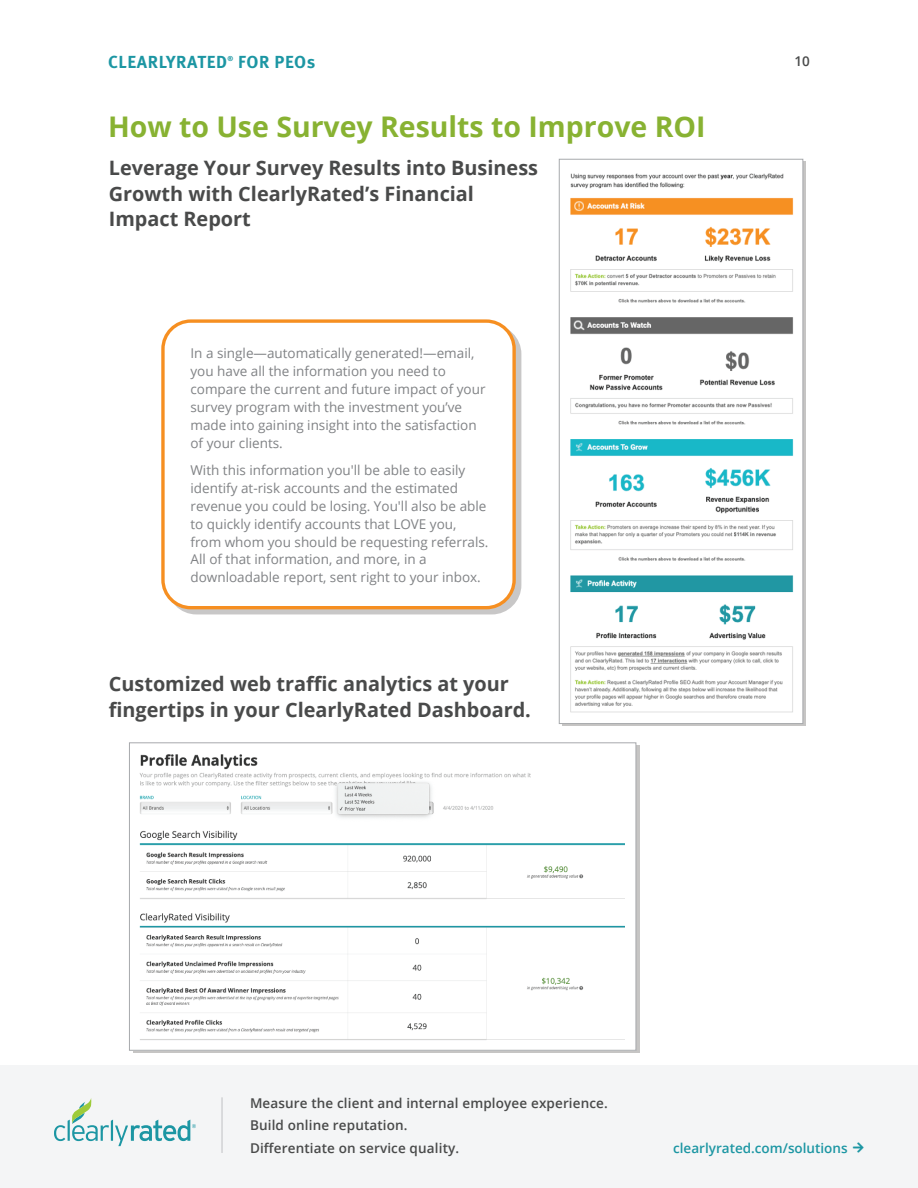
<style>
.page{position:relative;width:918px;height:1188px;background:#fff}
.page>*{position:absolute;margin:0;border:0;box-sizing:border-box;transform-origin:0 0}
.Heading{font:700 28.5px "Open Sans";color:#88b232}
.Subhead{font:700 19.8px/25.5px "Open Sans";color:#494a4a}
.t1{font:700 17.4px "Meta OT";letter-spacing:.035em;color:#1c96a3}
.t2{font:13.5px/18px "Open Sans";color:#808285}
.t3{font:600 13.5px/22.6px "Open Sans";letter-spacing:.01em;color:#494a4a}
.t4{font:600 13.5px "Open Sans";color:#1c96a3}
.t5{font:700 7.05px "Meta OT";color:#1c96a3}
</style>
<div class="page">
<div style="left:0;top:1065px;width:918px;height:123px;background:#f4f5f6"></div>
<svg style="left:54px;top:1098px;width:142px;height:48px"></svg>
<hr style="left:221px;top:1097px;width:2px;height:56px;background:#d1d2d4">
<div style="left:167px;top:325px;width:354px;height:289px;border:3px solid #231f20;border-radius:28px"></div>
<div style="left:163px;top:321px;width:351px;height:287px;background:#fff;border-radius:28px"></div>
<div style="left:161px;top:319px;width:355px;height:290px;border:3px solid #f68f21;border-radius:28px"></div>
<div style="left:559px;top:159px;width:244px;height:565px;border:1px solid #a7a9ac"></div>
<img style="left:570px;top:173px;width:224px;height:540px">
<div style="left:129px;top:742px;width:507px;height:309px;border:1px solid #a7a9ac"></div>
<img style="left:139px;top:754px;width:486px;height:286px">
<p class="t1" style="left:108px;top:51px;width:121px">CLEARLYRATED</p>
<p class="t3" style="left:795px;top:50px;width:17px">10</p>
<p class="t5" style="left:228px;top:54px;width:7px">®</p>
<p class="t1" style="left:238px;top:51px;width:79px">FOR PEOs</p>
<p class="Heading" style="left:108px;top:106px;width:599px">How to Use Survey Results to Improve ROI</p>
<p class="Subhead" style="left:109px;top:155px;width:431px">Leverage Your Survey Results into Business<br>Growth with ClearlyRated’s Financial<br>Impact Report</p>
<p class="t2" style="left:190px;top:343px;width:297px">In a single—automatically generated!—email, you have all the information you need to compare the current and future impact of your survey program with the investment you’ve made into gaining insight into the satisfaction of your clients.</p>
<p class="t2" style="left:190px;top:460px;width:300px">With this information you'll be able to easily identify at-risk accounts and the estimated revenue you could be losing. You'll also be able to quickly identify accounts that LOVE you, from whom you should be requesting referrals.<br>All of that information, and more, in a downloadable report, sent right to your inbox.</p>
<p class="Subhead" style="left:109px;top:671px;width:424px">Customized web traffic analytics at your fingertips in your ClearlyRated Dashboard.</p>
<p class="t3" style="left:250px;top:1091px;width:359px">Measure the client and internal employee experience.<br>Build online reputation.<br>Differentiate on service quality.</p>
<p class="t4" style="left:673px;top:1139px;width:176px">clearlyrated.com/solutions</p>
</div>
